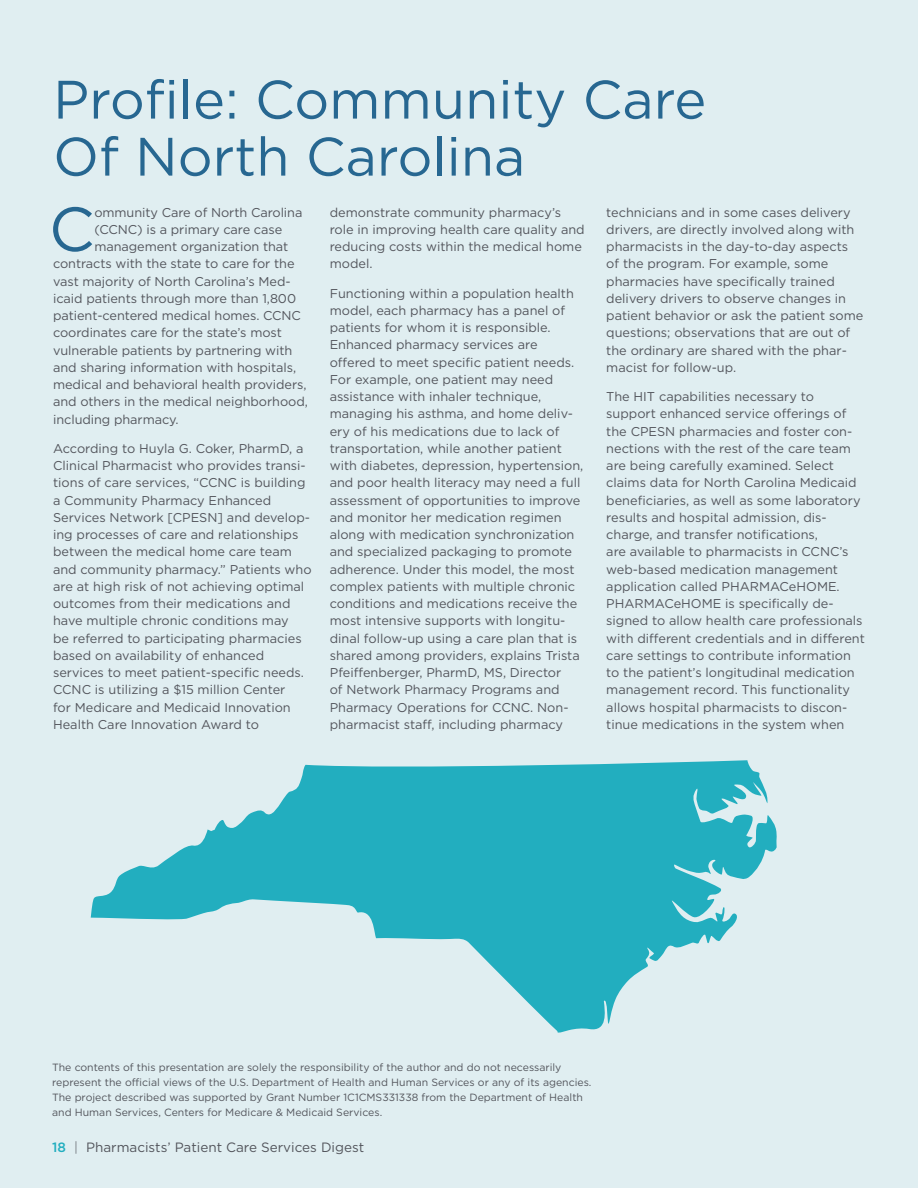
<style>
.page{position:relative;width:918px;height:1188px;background:#e0eef1}
.page>*{position:absolute;margin:0;border:0;box-sizing:border-box;transform-origin:0 0}
.t1{font:62.1px "Gotham";color:#276791}
.t2{font:54px/57px "Gotham";color:#276791}
.t3{font:13.5px "Gotham";color:#53555c}
.t4{font:12.75px/17.2px "Gotham";color:#53555c}
.t5{font:10.5px/15px "Gotham";color:#53555c}
.s1{font-weight:500;color:#22aebf}
.s2{font-weight:300}
</style>
<div class="page">
<svg style="left:91px;top:760px;width:686px;height:273px;fill:#22aebf"></svg>
<h2 class="t2" style="left:53px;top:70px;width:655px">Profile: Community Care<br>Of North Carolina</h2>
<h1 class="t1" style="left:49px;top:195px;width:47px">C</h1>
<p class="t4" style="left:94px;top:203px;width:210px">ommunity Care of North Carolina</p>
<p class="t4" style="left:94px;top:220px;width:189px">(CCNC) is a primary care case</p>
<p class="t4" style="left:94px;top:238px;width:196px">management organization that</p>
<p class="t4" style="left:53px;top:255px;width:243px">contracts with the state to care for the</p>
<p class="t4" style="left:53px;top:272px;width:239px">vast majority of North Carolina’s Med-</p>
<p class="t4" style="left:53px;top:289px;width:245px">icaid patients through more than 1,800</p>
<p class="t4" style="left:53px;top:307px;width:249px">patient-centered medical homes. CCNC</p>
<p class="t4" style="left:53px;top:324px;width:230px">coordinates care for the state’s most</p>
<p class="t4" style="left:53px;top:341px;width:241px">vulnerable patients by partnering with</p>
<p class="t4" style="left:53px;top:358px;width:245px">and sharing information with hospitals,</p>
<p class="t4" style="left:53px;top:376px;width:255px">medical and behavioral health providers,</p>
<p class="t4" style="left:53px;top:393px;width:256px">and others in the medical neighborhood,</p>
<p class="t4" style="left:53px;top:410px;width:127px">including pharmacy.</p>
<p class="t4" style="left:53px;top:439px;width:260px">According to Huyla G. Coker, PharmD, a Clinical Pharmacist who provides transi&shy;tions of care services, “CCNC is building a Community Pharmacy Enhanced Services Network [CPESN] and develop&shy;ing processes of care and relationships between the medical home care team and community pharmacy.” Patients who are at high risk of not achieving optimal outcomes from their medications and have multiple chronic conditions may<br>be referred to participating pharmacies based on availability of enhanced services to meet patient-specific needs.<br>CCNC is utilizing a $15 million Center<br>for Medicare and Medicaid Innovation Health Care Innovation Award to</p>
<p class="t4" style="left:330px;top:203px;width:257px">demonstrate community pharmacy’s role in improving health care quality and reducing costs within the medical home model.</p>
<p class="t4" style="left:330px;top:284px;width:255px">Functioning within a population health model, each pharmacy has a panel of patients for whom it is responsible.<br>Enhanced pharmacy services are offered to meet specific patient needs.<br>For example, one patient may need assistance with inhaler technique, managing his asthma, and home deliv&shy;ery of his medications due to lack of transportation, while another patient with diabetes, depression, hypertension, and poor health literacy may need a full assessment of opportunities to improve and monitor her medication regimen along with medication synchronization and specialized packaging to promote adherence. Under this model, the most complex patients with multiple chronic conditions and medications receive the most intensive supports with longitu&shy;dinal follow-up using a care plan that is shared among providers, explains Trista Pfeiffenberger, PharmD, MS, Director<br>of Network Pharmacy Programs and Pharmacy Operations for CCNC. Non&shy;pharmacist staff, including pharmacy</p>
<p class="t4" style="left:606px;top:203px;width:259px">technicians and in some cases delivery drivers, are directly involved along with pharmacists in the day-to-day aspects of the program. For example, some pharmacies have specifically trained delivery drivers to observe changes in patient behavior or ask the patient some questions; observations that are out of the ordinary are shared with the phar&shy;macist for follow-up.</p>
<p class="t4" style="left:606px;top:388px;width:260px">The HIT capabilities necessary to support enhanced service offerings of the CPESN pharmacies and foster con&shy;nections with the rest of the care team are being carefully examined. Select claims data for North Carolina Medicaid beneficiaries, as well as some laboratory results and hospital admission, dis&shy;charge, and transfer notifications,<br>are available to pharmacists in CCNC’s web-based medication management application called PHARMACeHOME.<br>PHARMACeHOME is specifically de&shy;signed to allow health care professionals with different credentials and in different care settings to contribute information to the patient’s longitudinal medication management record. This functionality allows hospital pharmacists to discon&shy;tinue medications in the system when</p>
<p class="t5" style="left:52px;top:1060px;width:541px">The contents of this presentation are solely the responsibility of the author and do not necessarily represent the official views of the U.S. Department of Health and Human Services or any of its agencies.<br>The project described was supported by Grant Number 1C1CMS331338 from the Department of Health and Human Services, Centers for Medicare &amp; Medicaid Services.</p>
<p class="t3" style="left:52px;top:1140px;width:313px"><span class="s1">18</span> <span class="s2">|</span> Pharmacists’ Patient Care Services Digest</p>
</div>
